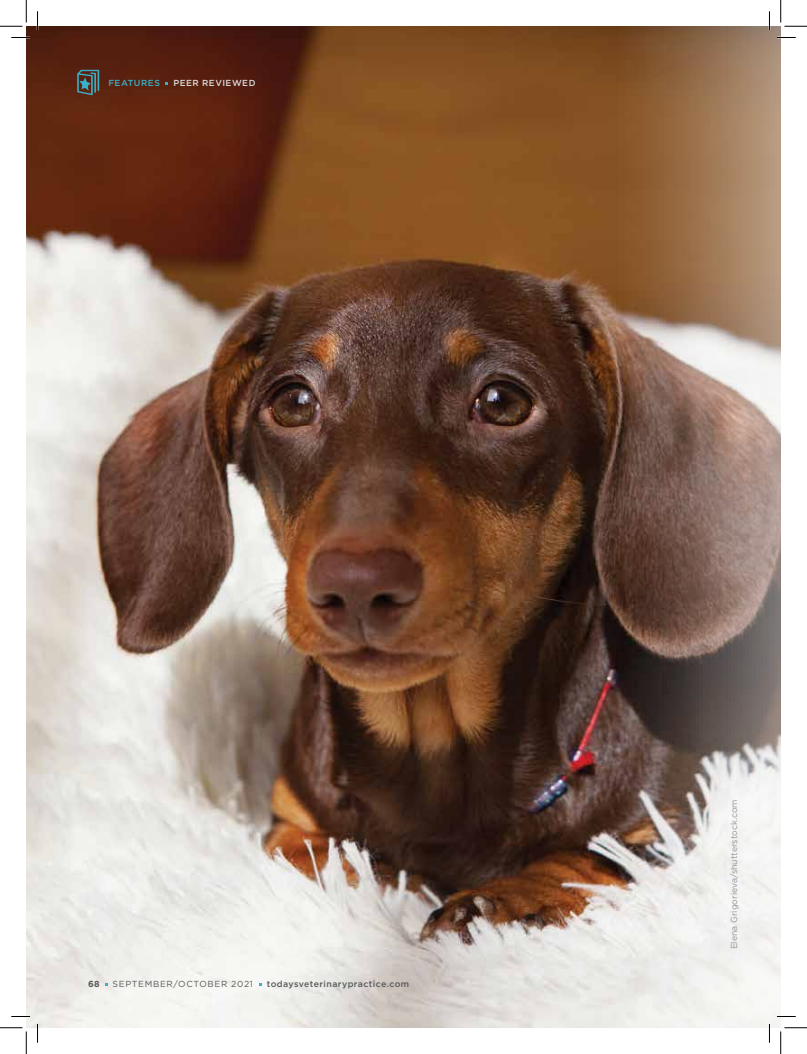
<style>
.page{position:relative;width:807px;height:1054px;background:#fff}
.page>*{position:absolute;margin:0;border:0;box-sizing:border-box;transform-origin:0 0}
.t1{font:8.75px "Gotham";color:#939598}
.t2{font:500 8.75px "Gotham";letter-spacing:.05em;color:#58595b}
.t3{font:8.75px "Gotham";letter-spacing:.075em;color:#58595b}
.t4{font:500 8.75px "Gotham";letter-spacing:.06em;color:#dadbdc}
.t5{font:500 8.75px "Gotham";letter-spacing:.06em;color:#3ab0c8}
.t6{font:700 8.75px "Gotham";color:#58595b}
</style>
<div class="page">
<img style="left:26px;top:26px;width:754px;height:1001px">
<svg style="left:77px;top:70px;width:22px;height:25px"></svg>
<svg style="left:11px;top:37px;width:19px;height:1px"></svg>
<svg style="left:776px;top:37px;width:19px;height:1px"></svg>
<svg style="left:11px;top:1015px;width:19px;height:2px"></svg>
<svg style="left:776px;top:1015px;width:19px;height:2px"></svg>
<svg style="left:37px;top:11px;width:1px;height:19px"></svg>
<svg style="left:37px;top:1024px;width:1px;height:18px"></svg>
<svg style="left:768px;top:11px;width:2px;height:19px"></svg>
<svg style="left:768px;top:1024px;width:2px;height:18px"></svg>
<svg style="left:0;top:0;width:27px;height:27px"></svg>
<svg style="left:0;top:1027px;width:27px;height:27px"></svg>
<svg style="left:780px;top:0;width:26px;height:27px"></svg>
<svg style="left:780px;top:1027px;width:26px;height:27px"></svg>
<p class="t5" style="left:108px;top:79px;width:53px">FEATURES</p>
<p class="t4" style="left:173px;top:79px;width:84px">PEER REVIEWED</p>
<p class="t6" style="left:88px;top:980px;width:13px">68</p>
<p class="t3" style="left:113px;top:980px;width:142px">SEPTEMBER/OCTOBER 2021</p>
<p class="t2" style="left:267px;top:980px;width:144px">todaysveterinarypractice.com</p>
<p class="t1" style="left:729px;top:949px;width:151px;rotate:-90deg">Elena Grigorieva/shutterstock.com</p>
</div>
